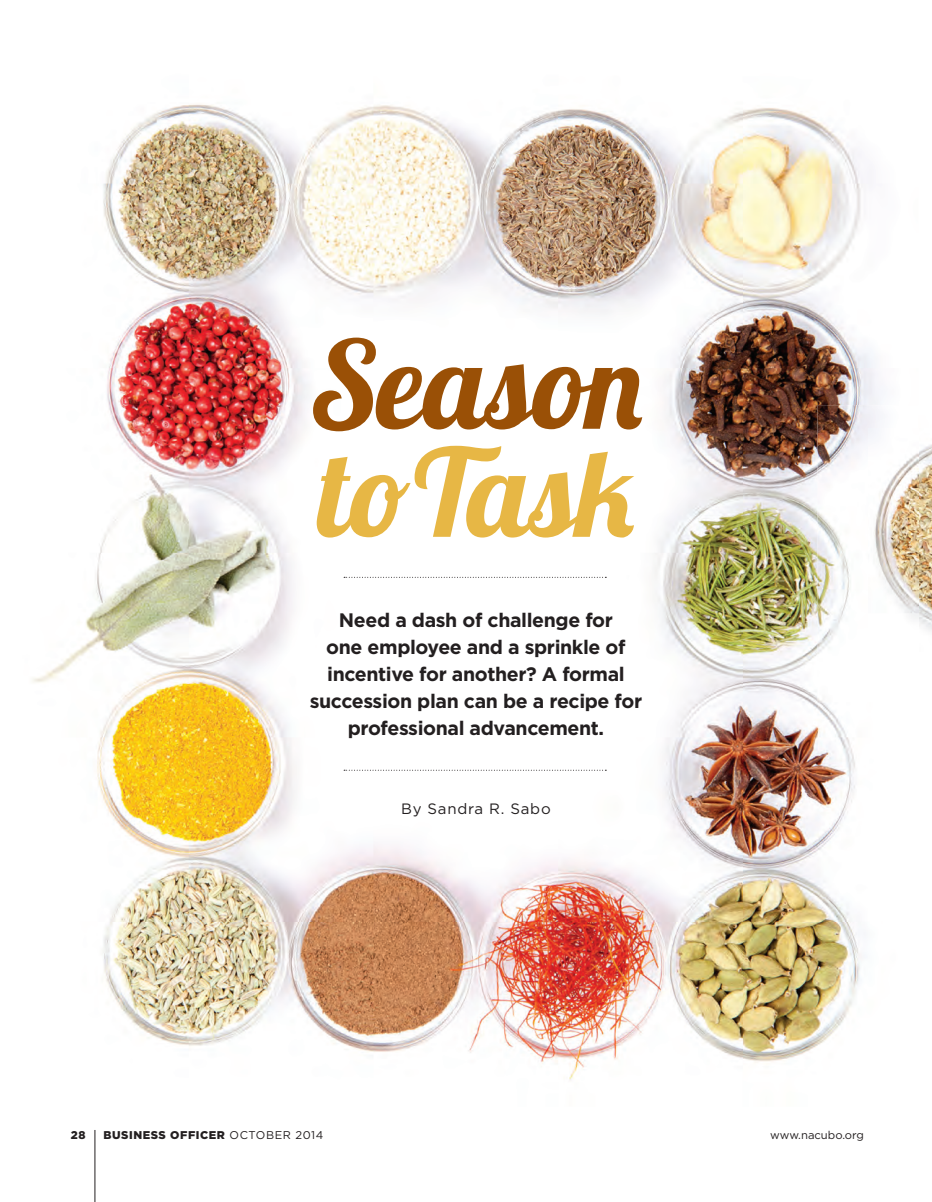
<style>
.page{position:relative;width:932px;height:1202px;background:#fff}
.page>*{position:absolute;margin:0;border:0;box-sizing:border-box;transform-origin:0 0}
.t1{font:121.5px "Lobster 1.4";letter-spacing:-.005em;color:#9a5006}
.t2{font:121.5px "Lobster 1.4";letter-spacing:-.005em;color:#e7b745}
.t3{font:700 19.5px/27px "Gotham";letter-spacing:-.02em;color:#231f20;text-align:center}
.t4{font:15px "Gotham";letter-spacing:.05em;color:#231f20}
.t5{font:900 11.25px "Gotham";letter-spacing:.05em;color:#231f20}
.t6{font:11.25px "Gotham";color:#231f20}
.s1{font-weight:400}
</style>
<div class="page">
<hr style="left:95px;top:1130px;width:1px;height:72px;background:#231f20">
<img style="left:32px;top:104px;width:847px;height:976px">
<svg style="left:344px;top:577px;width:262px;height:1px"></svg>
<svg style="left:344px;top:769px;width:262px;height:1px"></svg>
<img style="left:817px;top:405px;width:115px;height:297px">
<img style="left:868px;top:429px;width:50px;height:222px">
<h1 class="t1" style="left:310px;top:307px;width:334px">Season</h1>
<h1 class="t2" style="left:318px;top:415px;width:318px">to Task</h1>
<p class="t3" style="left:310px;top:606px;width:334px">Need a dash of challenge for<br>one employee and a sprinkle of incentive for another? A formal succession plan can be a recipe for professional advancement.</p>
<p class="t4" style="left:401px;top:799px;width:151px">By Sandra R. Sabo</p>
<p class="t5" style="left:71px;top:1127px;width:16px">28</p>
<p class="t5" style="left:104px;top:1127px;width:221px">BUSINESS OFFICER <span class="s1">OCTOBER 2014</span></p>
<p class="t6" style="left:770px;top:1128px;width:95px">www.nacubo.org</p>
</div>
